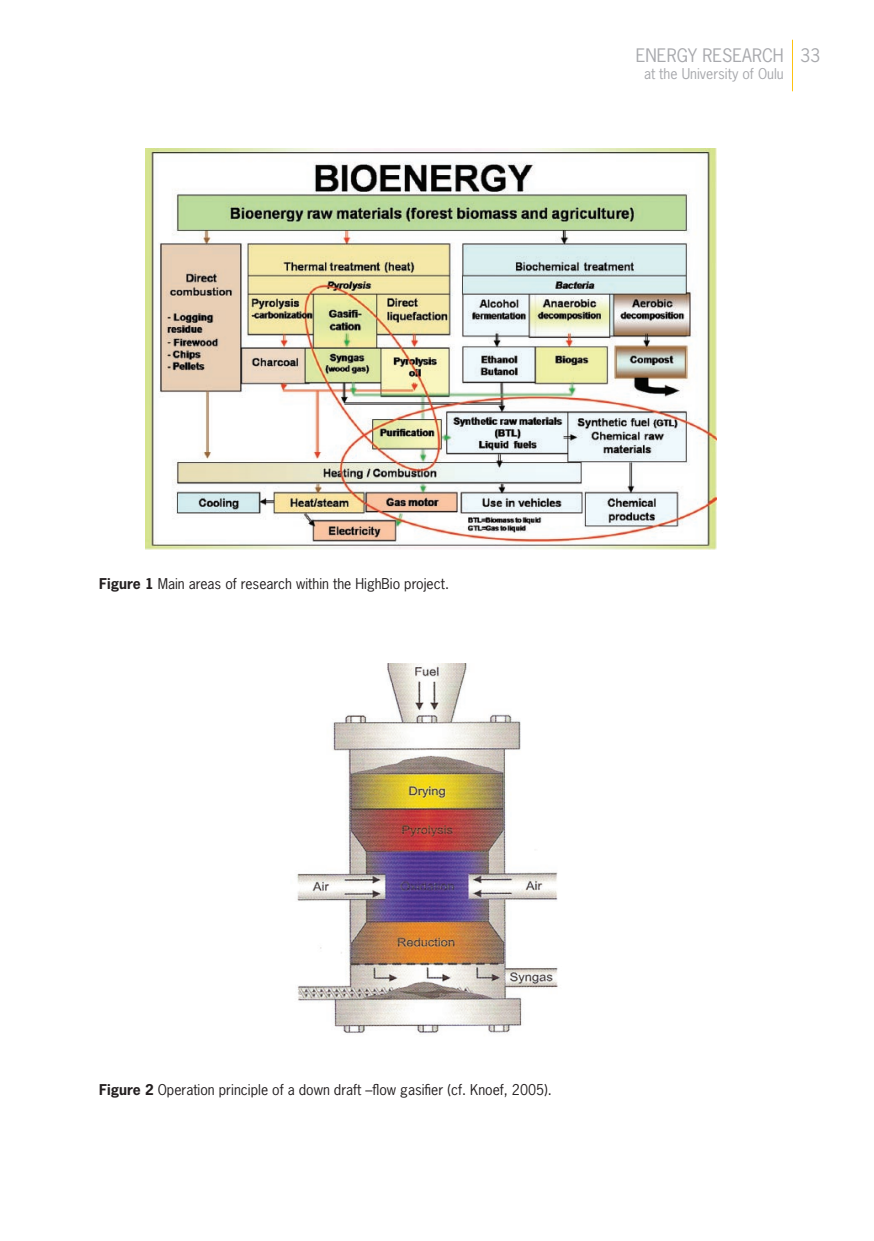
<style>
.page{position:relative;width:874px;height:1241px;background:#fff}
.page>*{position:absolute;margin:0;border:0;box-sizing:border-box;transform-origin:0 0}
.t1{font:17.5px "News Gothic";color:#a8a9ad}
.t2{font:14px "News Gothic";color:#231f20}
.t3{font:14px "News Gothic";color:#a8a9ad}
.s1{font-weight:700}
</style>
<div class="page">
<hr style="left:791px;top:40px;width:1px;height:51px;background:#fec210">
<img style="left:145px;top:149px;width:571px;height:400px">
<img style="left:297px;top:663px;width:261px;height:372px">
<p class="t1" style="left:635px;top:44px;width:186px">ENERGY RESEARCH 33</p>
<p class="t3" style="left:643px;top:64px;width:141px">at the University of Oulu</p>
<p class="t2" style="left:99px;top:575px;width:351px"><span class="s1">Figure 1</span> Main areas of research within the HighBio project.</p>
<p class="t2" style="left:99px;top:1080px;width:454px"><span class="s1">Figure 2</span> Operation principle of a down draft –flow gasifier (cf. Knoef, 2005).</p>
</div>
